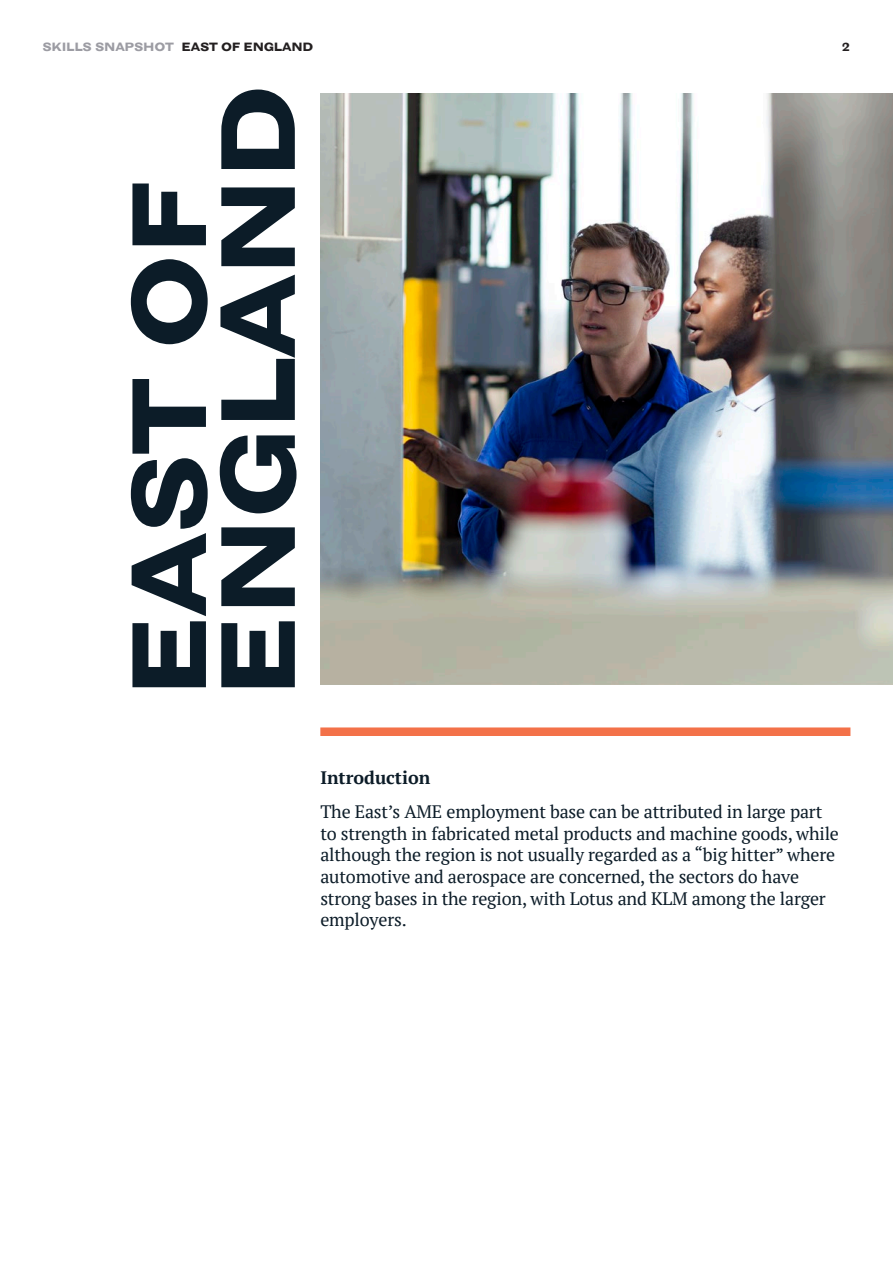
<style>
.page{position:relative;width:893px;height:1263px;background:#fff}
.page>*{position:absolute;margin:0;border:0;box-sizing:border-box;transform-origin:0 0}
.t1{font:700 expanded 106.65px/88.8px "Grotesque Disp MT Std";letter-spacing:-.02em;color:#0c1c28}
.t2{font:18px/21.6px "PT Serif";letter-spacing:-.01em;color:#0c1c28}
.t3{font:700 18px "PT Serif";color:#0c1c28}
.t4{font:700 expanded 12.15px "Grotesque Disp MT Std";letter-spacing:-.02em;color:#9c9ca3}
.t5{font:700 expanded 12.15px "Grotesque Disp MT Std";letter-spacing:-.02em;color:#231f20}
</style>
<div class="page">
<img style="left:320px;top:94px;width:573px;height:591px">
<div style="left:320px;top:727px;width:530px;height:9px;background:#f37149"></div>
<p class="t4" style="left:43px;top:40px;width:133px">SKILLS SNAPSHOT</p>
<p class="t5" style="left:182px;top:40px;width:133px">EAST OF ENGLAND</p>
<p class="t5" style="left:842px;top:40px;width:10px">2</p>
<p class="t1" style="left:125px;top:698px;width:615px;rotate:-90deg">EAST OF<br>ENGLAND</p>
<p class="t3" style="left:320px;top:766px;width:112px">Introduction</p>
<p class="t2" style="left:320px;top:801px;width:520px">The East’s AME employment base can be attributed in large part to strength in fabricated metal products and machine goods, while although the region is not usually regarded as a “big hitter” where automotive and aerospace are concerned, the sectors do have strong bases in the region, with Lotus and KLM among the larger employers.</p>
</div>
